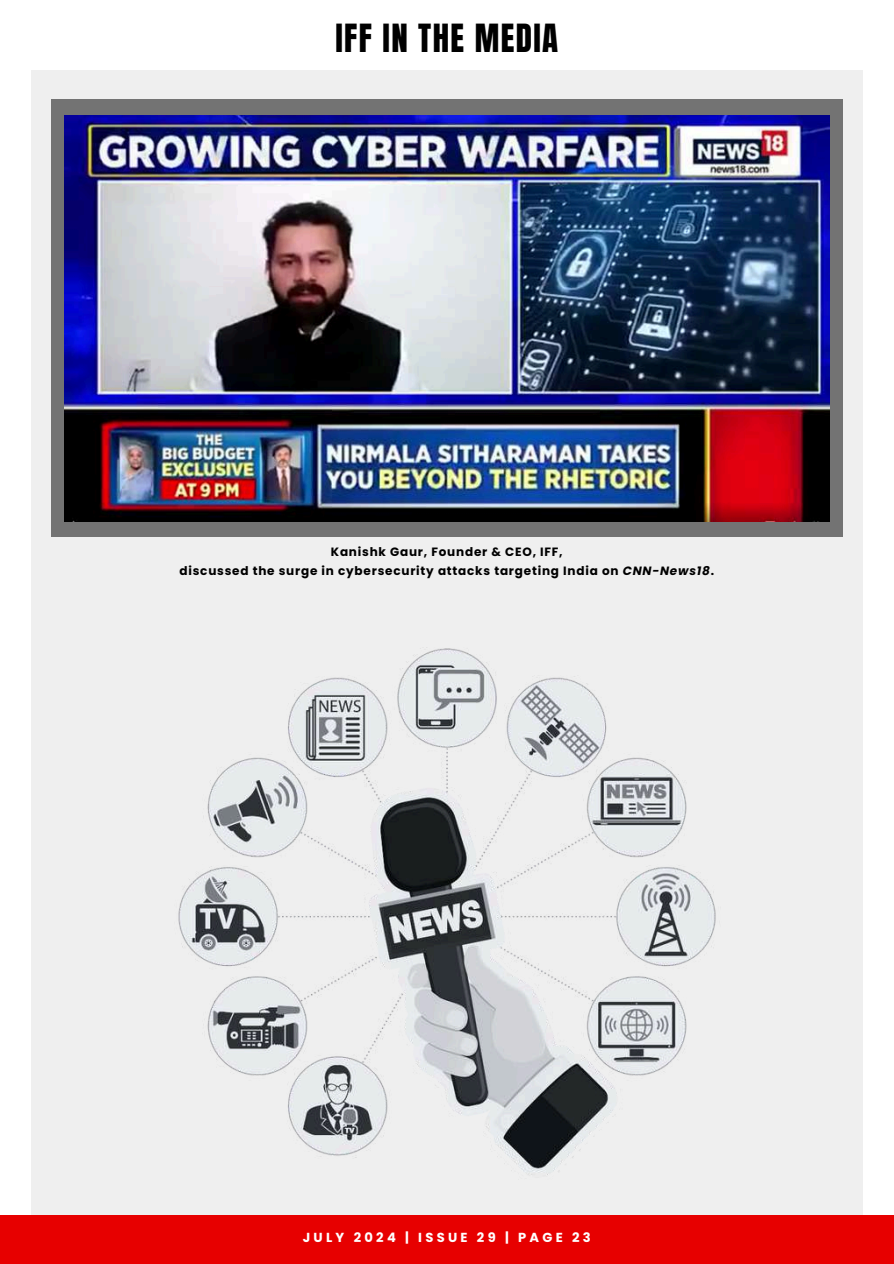
<style>
.page{position:relative;width:894px;height:1264px;background:#fff}
.page>*{position:absolute;margin:0;border:0;box-sizing:border-box;transform-origin:0 0}
.t1{font:33px "Anton";letter-spacing:.04em;color:#000}
.t2{font:700 13.05px "Poppins";letter-spacing:.25em;color:#fff}
.t3{font:700 12px/19px "Poppins";letter-spacing:.065em;color:#000;text-align:center}
.s1{font-style:italic}
</style>
<div class="page">
<div style="left:31px;top:71px;width:831px;height:1143px;background:#efefef"></div>
<div style="left:0;top:1215px;width:893px;height:48px;background:#e70000"></div>
<div style="left:51px;top:100px;width:791px;height:437px;background:#737373"></div>
<img style="left:65px;top:115px;width:763px;height:406px">
<img style="left:178px;top:647px;width:538px;height:528px">
<h1 class="t1" style="left:335px;top:15px;width:224px">IFF IN THE MEDIA</h1>
<p class="t3" style="left:179px;top:542px;width:536px">Kanishk Gaur, Founder &amp; CEO, IFF,<br>discussed the surge in cybersecurity attacks targeting India on <span class="s1">CNN-News18</span>.</p>
<p class="t2" style="left:303px;top:1228px;width:289px">JULY 2024 | ISSUE 29 | PAGE 23</p>
</div>
